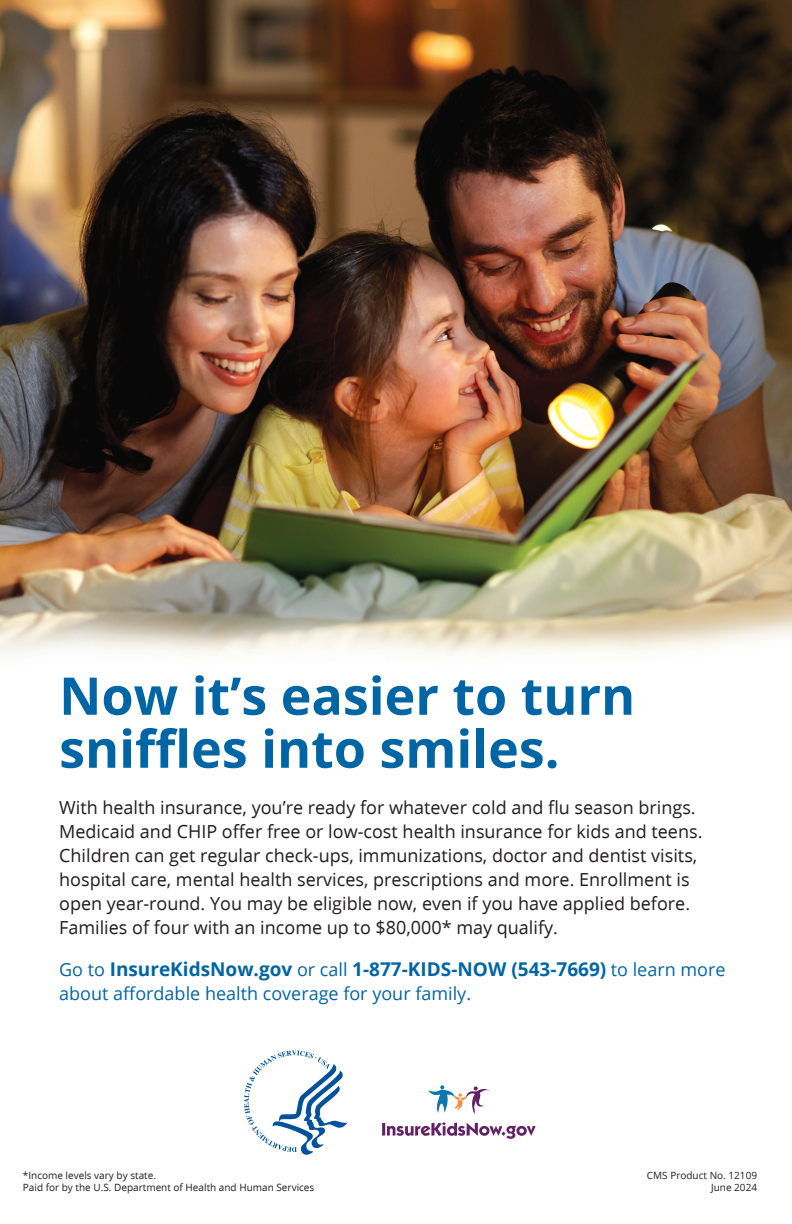
<style>
.page{position:relative;width:792px;height:1224px;background:#fff}
.page>*{position:absolute;margin:0;border:0;box-sizing:border-box;transform-origin:0 0}
.t1{font:700 52px/53px "Open Sans";color:#0065a4}
.t2{font:700 19px "Open Sans";color:#0065a4}
.t3{font:18px/24px "Open Sans";color:#231f20}
.t4{font:18px "Open Sans";color:#0065a4}
.t5{font:10px/12.5px "Open Sans";color:#231f20;text-align:right}
.s1{font-weight:400;font-size:18px}
</style>
<div class="page">
<img style="left:0;top:0;width:792px;height:655px">
<svg style="left:428px;top:1085px;width:61px;height:29px"></svg>
<svg style="left:382px;top:1122px;width:154px;height:17px"></svg>
<svg style="left:244px;top:1050px;width:103px;height:105px"></svg>
<h1 class="t1" style="left:59px;top:668px;width:578px">Now it’s easier to turn sniffles into smiles.</h1>
<p class="t3" style="left:59px;top:796px;width:645px">With health insurance, you’re ready for whatever cold and flu season brings.<br>Medicaid and CHIP offer free or low-cost health insurance for kids and teens.<br>Children can get regular check-ups, immunizations, doctor and dentist visits, hospital care, mental health services, prescriptions and more. Enrollment is open year-round. You may be eligible now, even if you have applied before.<br>Families of four with an income up to $80,000* may qualify.</p>
<p class="t2" style="left:59px;top:956px;width:668px"><span class="s1">Go to</span> InsureKidsNow.gov <span class="s1">or call</span> 1-877-KIDS-NOW (543-7669) <span class="s1">to learn more</span></p>
<p class="t4" style="left:59px;top:981px;width:414px">about affordable health coverage for your family.</p>
<p class="t5" style="left:23px;top:1169px;width:293px;line-height:12px;text-align:left">*Income levels vary by state.<br>Paid for by the U.S. Department of Health and Human Services</p>
<p class="t5" style="left:647px;top:1168px;width:112px">CMS Product No. 12109<br>June 2024</p>
</div>
